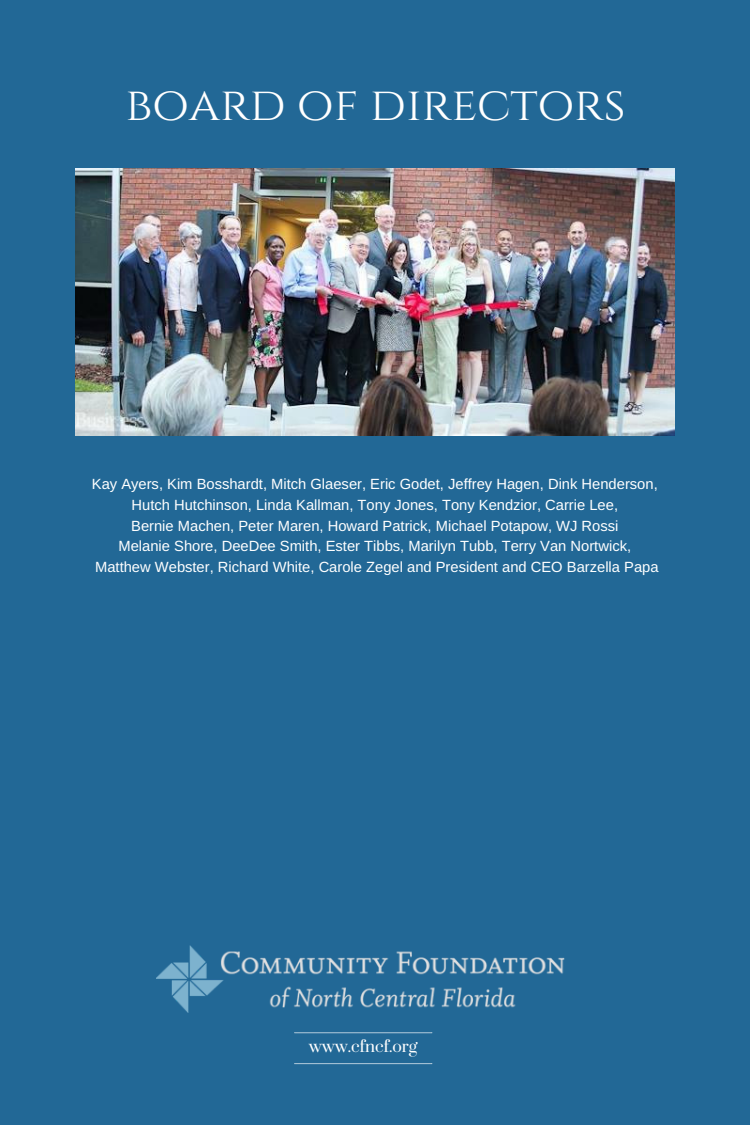
<style>
.page{position:relative;width:750px;height:1125px;background:#226896}
.page>*{position:absolute;margin:0;border:0;box-sizing:border-box;transform-origin:0 0}
.t1{font:47.12px "Cinzel";color:#fff}
.t2{font:15.75px "Prata";color:#fff}
.t3{font:14.75px/20.6px "Arimo";color:#fff;text-align:center}
</style>
<div class="page">
<svg style="left:294px;top:1032px;width:138px;height:1px"></svg>
<svg style="left:294px;top:1063px;width:138px;height:1px"></svg>
<img style="left:75px;top:169px;width:600px;height:267px">
<img style="left:157px;top:945px;width:408px;height:67px">
<h1 class="t1" style="left:126px;top:74px;width:501px">BOARD OF DIRECTORS</h1>
<p class="t3" style="left:92px;top:474px;width:568px">Kay Ayers, Kim Bosshardt, Mitch Glaeser, Eric Godet, Jeffrey Hagen, Dink Henderson, Hutch Hutchinson, Linda Kallman, Tony Jones, Tony Kendzior, Carrie Lee,<br>Bernie Machen, Peter Maren, Howard Patrick, Michael Potapow, WJ Rossi<br>Melanie Shore, DeeDee Smith, Ester Tibbs, Marilyn Tubb, Terry Van Nortwick, Matthew Webster, Richard White, Carole Zegel and President and CEO Barzella Papa</p>
<p class="t2" style="left:309px;top:1036px;width:110px">www.cfncf.org</p>
</div>
